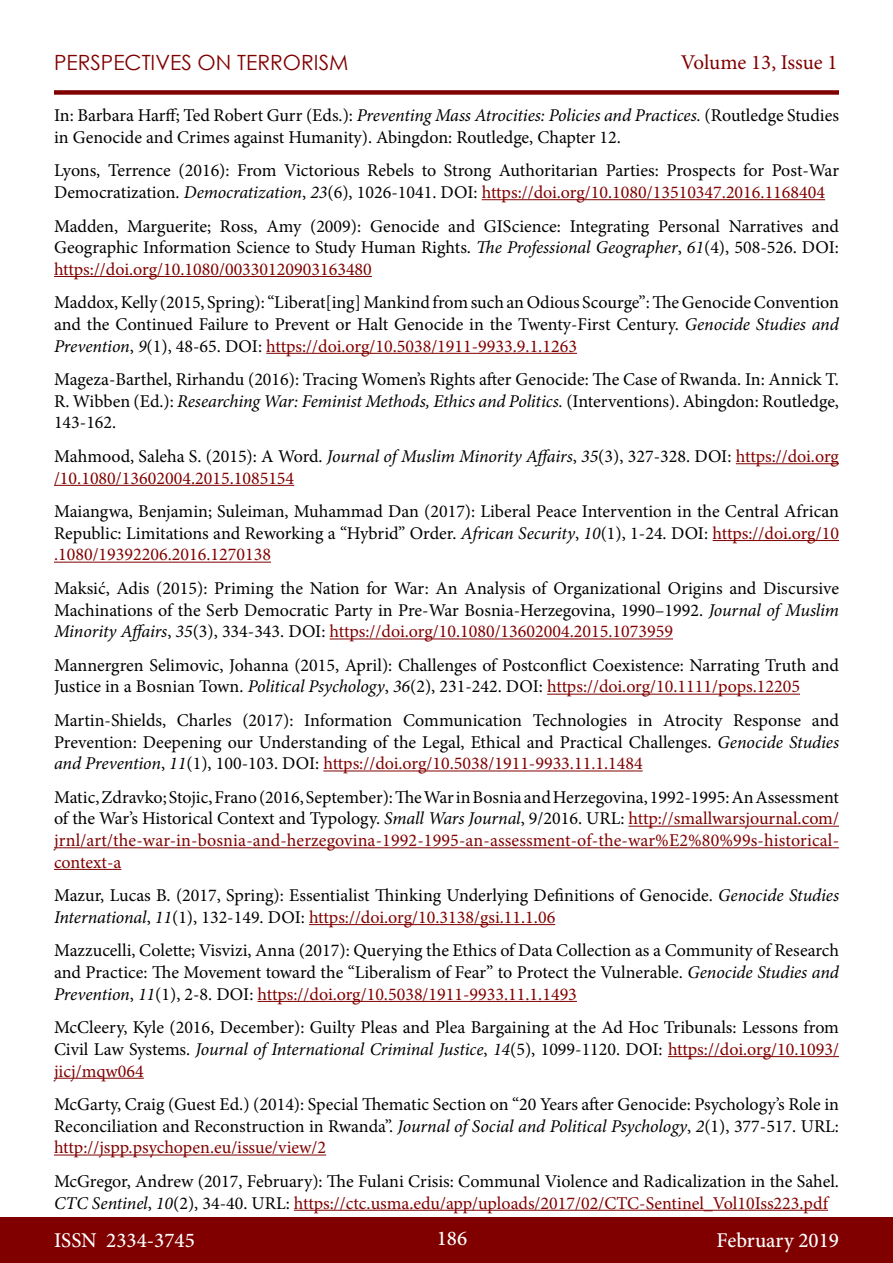
<style>
.page{position:relative;width:893px;height:1263px;background:#fff}
.page>*{position:absolute;margin:0;border:0;box-sizing:border-box;transform-origin:0 0}
.t1{font:500 21px "Minion Pro";color:#fff}
.t2{font:21px "Century Gothic";color:#800000}
.t3{font:21px "Minion Pro";letter-spacing:-.005em;color:#800000}
.t4{font:18px/21.6px "Minion Pro";color:#000;text-align:justify}
.s1{font-style:italic}
.s2{color:#800000}
</style>
<div class="page">
<div style="left:0;top:1217px;width:893px;height:46px;background:#800000"></div>
<div style="left:54px;top:90px;width:785px;height:5px;background:#800000"></div>
<hr style="left:482px;top:199px;width:343px;height:1px;background:#800000">
<hr style="left:54px;top:276px;width:318px;height:1px;background:#800000">
<hr style="left:266px;top:353px;width:311px;height:1px;background:#800000">
<hr style="left:736px;top:463px;width:103px;height:1px;background:#800000">
<hr style="left:54px;top:485px;width:240px;height:1px;background:#800000">
<hr style="left:713px;top:540px;width:126px;height:1px;background:#800000">
<hr style="left:54px;top:562px;width:217px;height:1px;background:#800000">
<hr style="left:330px;top:638px;width:343px;height:1px;background:#800000">
<hr style="left:547px;top:694px;width:253px;height:1px;background:#800000">
<hr style="left:323px;top:770px;width:320px;height:1px;background:#800000">
<hr style="left:628px;top:826px;width:211px;height:1px;background:#800000">
<hr style="left:54px;top:847px;width:785px;height:1px;background:#800000">
<hr style="left:54px;top:869px;width:67px;height:1px;background:#800000">
<hr style="left:309px;top:924px;width:246px;height:1px;background:#800000">
<hr style="left:258px;top:1001px;width:319px;height:1px;background:#800000">
<hr style="left:668px;top:1056px;width:171px;height:1px;background:#800000">
<hr style="left:54px;top:1078px;width:90px;height:1px;background:#800000">
<hr style="left:54px;top:1154px;width:272px;height:1px;background:#800000">
<hr style="left:294px;top:1210px;width:534px;height:1px;background:#800000">
<p class="t2" style="left:54px;top:47px;width:296px">PERSPECTIVES ON TERRORISM</p>
<p class="t3" style="left:681px;top:48px;width:158px">Volume 13, Issue 1</p>
<p class="t4" style="left:54px;top:105px;width:786px">In: Barbara Harff; Ted Robert Gurr (Eds.): <span class="s1">Preventing Mass Atrocities: Policies and Practices.</span> (Routledge Studies in Genocide and Crimes against Humanity). Abingdon: Routledge, Chapter 12.</p>
<p class="t4" style="left:54px;top:160px;width:786px">Lyons, Terrence (2016): From Victorious Rebels to Strong Authoritarian Parties: Prospects for Post-War<br>Democratization. <span class="s1">Democratization</span>, <span class="s1">23</span>(6), 1026-1041. DOI: <span class="s2">https://doi.org/10.1080/13510347.2016.1168404</span></p>
<p class="t4" style="left:54px;top:215px;width:786px">Madden, Marguerite; Ross, Amy (2009): Genocide and GIScience: Integrating Personal Narratives and Geographic Information Science to Study Human Rights. <span class="s1">The Professional Geographer</span>, <span class="s1">61</span>(4), 508-526. DOI: <span class="s2">https://doi.org/10.1080/00330120903163480</span></p>
<p class="t4" style="left:54px;top:292px;width:786px">Maddox, Kelly (2015, Spring): “Liberat[ing] Mankind from such an Odious Scourge”: The Genocide Convention and the Continued Failure to Prevent or Halt Genocide in the Twenty-First Century. <span class="s1">Genocide Studies and Prevention</span>, <span class="s1">9</span>(1), 48-65. DOI: <span class="s2">https://doi.org/10.5038/1911-9933.9.1.1263</span></p>
<p class="t4" style="left:54px;top:369px;width:786px">Mageza-Barthel, Rirhandu (2016): Tracing Women’s Rights after Genocide: The Case of Rwanda. In: Annick T.<br>R. Wibben (Ed.): <span class="s1">Researching War: Feminist Methods, Ethics and Politics.</span> (Interventions). Abingdon: Routledge, 143-162.</p>
<p class="t4" style="left:54px;top:445px;width:786px">Mahmood, Saleha S. (2015): A Word. <span class="s1">Journal of Muslim Minority Affairs</span>, <span class="s1">35</span>(3), 327-328. DOI: <span class="s2">https://doi.org /10.1080/13602004.2015.1085154</span></p>
<p class="t4" style="left:54px;top:501px;width:786px">Maiangwa, Benjamin; Suleiman, Muhammad Dan (2017): Liberal Peace Intervention in the Central African Republic: Limitations and Reworking a “Hybrid” Order. <span class="s1">African Security</span>, <span class="s1">10</span>(1), 1-24. DOI: <span class="s2">https://doi.org/10 .1080/19392206.2016.1270138</span></p>
<p class="t4" style="left:54px;top:577px;width:786px">Maksić, Adis (2015): Priming the Nation for War: An Analysis of Organizational Origins and Discursive Machinations of the Serb Democratic Party in Pre-War Bosnia-Herzegovina, 1990–1992. <span class="s1">Journal of Muslim Minority Affairs</span>, <span class="s1">35</span>(3), 334-343. DOI: <span class="s2">https://doi.org/10.1080/13602004.2015.1073959</span></p>
<p class="t4" style="left:54px;top:654px;width:786px">Mannergren Selimovic, Johanna (2015, April): Challenges of Postconflict Coexistence: Narrating Truth and<br>Justice in a Bosnian Town. <span class="s1">Political Psychology</span>, <span class="s1">36</span>(2), 231-242. DOI: <span class="s2">https://doi.org/10.1111/pops.12205</span></p>
<p class="t4" style="left:54px;top:709px;width:786px">Martin-Shields, Charles (2017): Information Communication Technologies in Atrocity Response and Prevention: Deepening our Understanding of the Legal, Ethical and Practical Challenges. <span class="s1">Genocide Studies and Prevention</span>, <span class="s1">11</span>(1), 100-103. DOI: <span class="s2">https://doi.org/10.5038/1911-9933.11.1.1484</span></p>
<p class="t4" style="left:54px;top:786px;width:786px">Matic, Zdravko; Stojic, Frano (2016, September): The War in Bosnia and Herzegovina, 1992-1995: An Assessment of the War’s Historical Context and Typology. <span class="s1">Small Wars Journal</span>, 9/2016. URL: <span class="s2">http://smallwarsjournal.com/ jrnl/art/the-war-in-bosnia-and-herzegovina-1992-1995-an-assessment-of-the-war%E2%80%99s-historical&shy;context-a</span></p>
<p class="t4" style="left:54px;top:885px;width:786px">Mazur, Lucas B. (2017, Spring): Essentialist Thinking Underlying Definitions of Genocide. <span class="s1">Genocide Studies<br>International</span>, <span class="s1">11</span>(1), 132-149. DOI: <span class="s2">https://doi.org/10.3138/gsi.11.1.06</span></p>
<p class="t4" style="left:54px;top:940px;width:786px">Mazzucelli, Colette; Visvizi, Anna (2017): Querying the Ethics of Data Collection as a Community of Research and Practice: The Movement toward the “Liberalism of Fear” to Protect the Vulnerable. <span class="s1">Genocide Studies and Prevention</span>, <span class="s1">11</span>(1), 2-8. DOI: <span class="s2">https://doi.org/10.5038/1911-9933.11.1.1493</span></p>
<p class="t4" style="left:54px;top:1017px;width:786px">McCleery, Kyle (2016, December): Guilty Pleas and Plea Bargaining at the Ad Hoc Tribunals: Lessons from Civil Law Systems. <span class="s1">Journal of International Criminal Justice</span>, <span class="s1">14</span>(5), 1099-1120. DOI: <span class="s2">https://doi.org/10.1093/ jicj/mqw064</span></p>
<p class="t4" style="left:54px;top:1094px;width:786px">McGarty, Craig (Guest Ed.) (2014): Special Thematic Section on “20 Years after Genocide: Psychology’s Role in Reconciliation and Reconstruction in Rwanda”. <span class="s1">Journal of Social and Political Psychology</span>, <span class="s1">2</span>(1), 377-517. URL: <span class="s2">http://jspp.psychopen.eu/issue/view/2</span></p>
<p class="t4" style="left:54px;top:1170px;width:786px">McGregor, Andrew (2017, February): The Fulani Crisis: Communal Violence and Radicalization in the Sahel.<br><span class="s1">CTC Sentinel</span>, <span class="s1">10</span>(2), 34-40. URL: <span class="s2">https://ctc.usma.edu/app/uploads/2017/02/CTC-Sentinel_Vol10Iss223.pdf</span></p>
<p class="t1" style="left:54px;top:1226px;width:142px">ISSN 2334-3745</p>
<p class="t1" style="left:437px;top:1224px;width:32px">186</p>
<p class="t1" style="left:717px;top:1226px;width:124px">February 2019</p>
</div>
